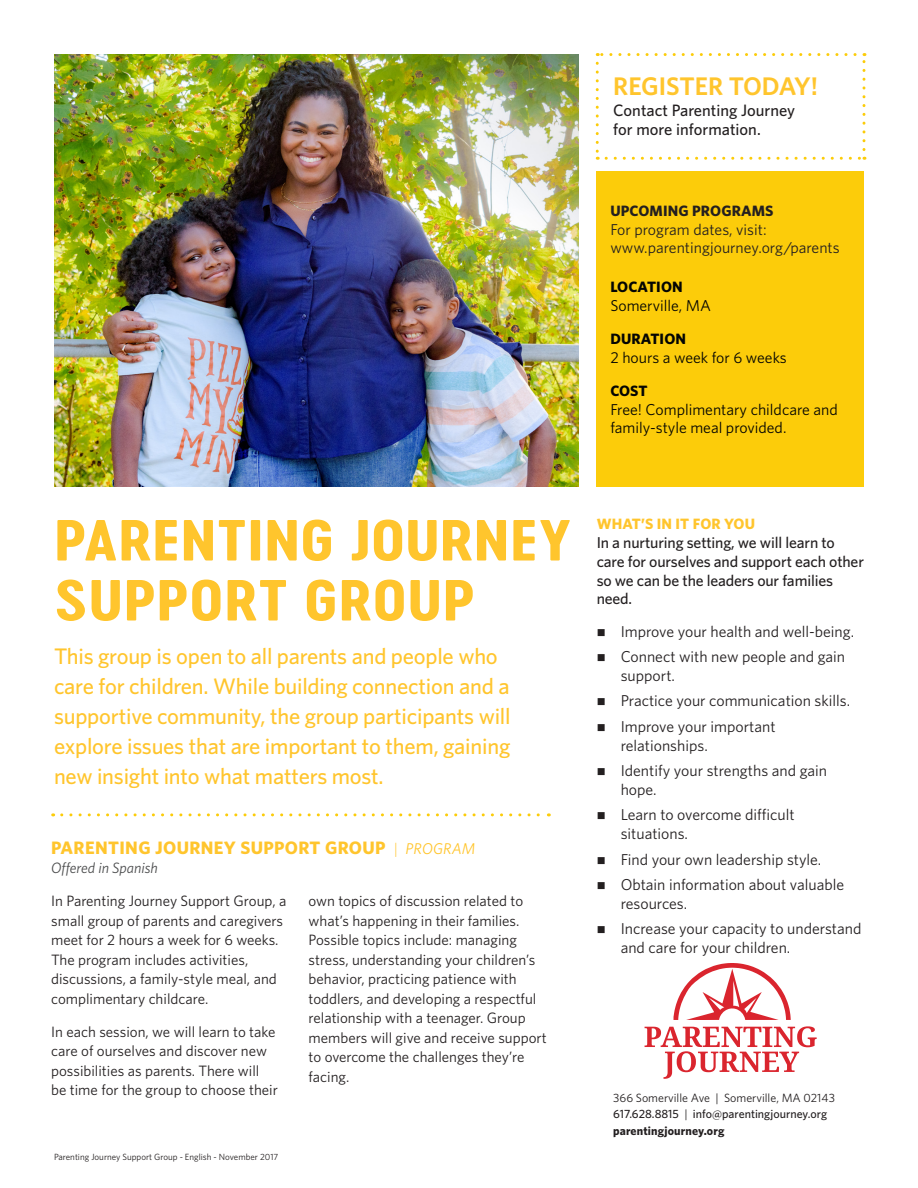
<style>
.page{position:relative;width:918px;height:1188px;background:#fff}
.page>*{position:absolute;margin:0;border:0;box-sizing:border-box;transform-origin:0 0}
.t1{font:54px/60px "Cervo Neue Bold Neue";letter-spacing:.01em;color:#ffc52d;scale:1.2 1}
.t2{font:600 25.5px "Whitney";color:#ffc52d}
.t3{font:500 22.5px/30px "Whitney";letter-spacing:-.01em;color:#ffc52d}
.Info_Header{font:700 18px "Whitney";letter-spacing:.02em;color:#ffc52d}
.t4{font:500 16.5px/19.5px "Whitney";color:#231f20}
.t5{font:15.75px/18.8px "Whitney";color:#231f20}
.body_copy{font:500 15.75px/18.8px "Whitney";letter-spacing:-.01em;color:#231f20}
.body_copy-2{font:15.75px/18.8px "Whitney";color:#040503}
.body_copy-3{font:15px/19.5px "Whitney";color:#231f20}
.body_copy-4{font:700 15px "Whitney";letter-spacing:.01em;color:#040503}
.t6{font:700 15px "Whitney";letter-spacing:.01em;color:#ffc52d}
.t7{font:700 15px "Whitney";letter-spacing:.01em;color:#231f20}
.t8{font:italic 15px "Whitney";color:#4b4c4d}
.body_copy-5{font:500 12px/16.5px "Whitney";color:#231f20}
.body_copy-6{font:9px "Whitney";color:#231f20}
.s1{font-weight:300;font-size:15.6px}
.s2{font-weight:400;font-style:italic;font-size:15.6px}
.s3{font-weight:400}
.s4{font-weight:700}
</style>
<div class="page">
<img style="left:54px;top:54px;width:525px;height:433px">
<div style="left:597px;top:172px;width:267px;height:315px;background:#fccc0a"></div>
<svg style="left:62px;top:813px;width:487px;height:3px"></svg>
<svg style="left:596px;top:63px;width:3px;height:97px"></svg>
<svg style="left:606px;top:157px;width:259px;height:3px"></svg>
<svg style="left:862px;top:53px;width:4px;height:97px"></svg>
<svg style="left:597px;top:53px;width:258px;height:3px"></svg>
<svg style="left:674px;top:963px;width:117px;height:57px"></svg>
<svg style="left:645px;top:1026px;width:172px;height:53px"></svg>
<p class="t2" style="left:613px;top:70px;width:206px">REGISTER TODAY!</p>
<p class="t4" style="left:613px;top:100px;width:183px">Contact Parenting Journey for more information.</p>
<h1 class="t7" style="left:610px;top:202px;width:165px">UPCOMING PROGRAMS</h1>
<h1 class="t5" style="left:610px;top:219px;width:231px">For program dates, visit: www.parentingjourney.org/parents</h1>
<p class="body_copy-4" style="left:610px;top:278px;width:74px">LOCATION</p>
<p class="body_copy-2" style="left:610px;top:296px;width:102px">Somerville, MA</p>
<p class="body_copy-4" style="left:610px;top:330px;width:77px">DURATION</p>
<p class="body_copy-2" style="left:610px;top:348px;width:178px">2 hours a week for 6 weeks</p>
<h1 class="body_copy-4" style="left:610px;top:382px;width:39px">COST</h1>
<p class="body_copy-2" style="left:610px;top:399px;width:229px">Free! Complimentary childcare and family-style meal provided.</p>
<p class="t1" style="left:54px;top:510px;width:433px">PARENTING JOURNEY<br>SUPPORT GROUP</p>
<p class="t3" style="left:54px;top:640px;width:458px">This group is open to all parents and people who care for children. While building connection and a supportive community, the group participants will explore issues that are important to them, gaining new insight into what matters most.</p>
<p class="Info_Header" style="left:51px;top:836px;width:426px">PARENTING JOURNEY SUPPORT GROUP <span class="s1">|</span> <span class="s2">PROGRAM</span></p>
<p class="t8" style="left:51px;top:859px;width:108px">Offered in Spanish</p>
<p class="body_copy-3" style="left:51px;top:891px;width:237px">In Parenting Journey Support Group, a small group of parents and caregivers meet for 2 hours a week for 6 weeks.<br>The program includes activities, discussions, a family-style meal, and complimentary childcare.</p>
<p class="body_copy-3" style="left:51px;top:1021px;width:228px">In each session, we will learn to take care of ourselves and discover new possibilities as parents. There will be time for the group to choose their</p>
<p class="body_copy-6" style="left:54px;top:1151px;width:226px">Parenting Journey Support Group - English - November 2017</p>
<p class="body_copy-3" style="left:309px;top:891px;width:240px">own topics of discussion related to what’s happening in their families.<br>Possible topics include: managing stress, understanding your children’s behavior, practicing patience with toddlers, and developing a respectful relationship with a teenager. Group members will give and receive support to overcome the challenges they’re facing.</p>
<h1 class="t6" style="left:597px;top:515px;width:160px">WHAT’S IN IT FOR YOU</h1>
<p class="body_copy" style="left:597px;top:533px;width:269px">In a nurturing setting, we will learn to care for ourselves and support each other so we can be the leaders our families need.</p>
<p class="t5" style="left:621px;top:621px;width:235px">Improve your health and well-being.</p>
<p class="t5" style="left:621px;top:647px;width:226px">Connect with new people and gain support.</p>
<p class="t5" style="left:621px;top:691px;width:231px">Practice your communication skills.</p>
<p class="t5" style="left:621px;top:717px;width:156px">Improve your important relationships.</p>
<p class="t5" style="left:621px;top:761px;width:208px">Identify your strengths and gain hope.</p>
<p class="t5" style="left:621px;top:805px;width:175px">Learn to overcome difficult situations.</p>
<p class="t5" style="left:621px;top:849px;width:202px">Find your own leadership style.</p>
<p class="t5" style="left:621px;top:875px;width:225px">Obtain information about valuable resources.</p>
<p class="t5" style="left:621px;top:919px;width:242px">Increase your capacity to understand and care for your children.</p>
<p class="body_copy-5" style="left:613px;top:1089px;width:223px"><span class="s3">366 Somerville Ave | Somerville, MA 02143<br></span>617.628.8815 <span class="s3">|</span> info@parentingjourney.org <span class="s4">parentingjourney.org</span></p>
</div>
